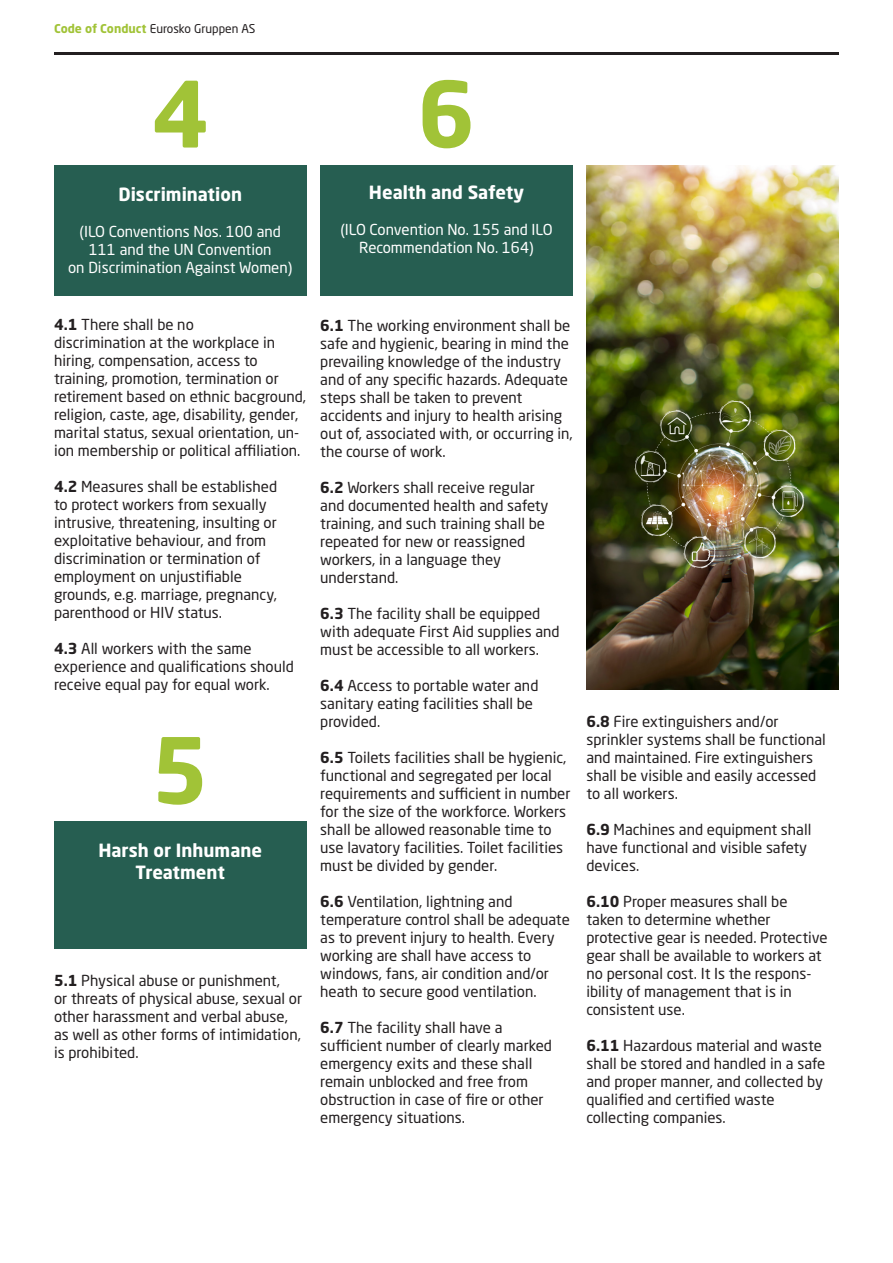
<style>
.page{position:relative;width:893px;height:1263px;background:#fff}
.page>*{position:absolute;margin:0;border:0;box-sizing:border-box;transform-origin:0 0}
.t1{font:700 90px "Neo Sans W1 G";color:#a1c337}
.t2{font:700 18px/21.6px "Neo Sans W1 G";color:#fff;text-align:center}
.t3{font:15px/18px "Neo Sans W1 G";color:#231f20}
.t4{font:15px/18px "Neo Sans W1 G";color:#fff;text-align:center}
.t5{font:12px "Neo Sans W1 G";color:#231f20}
.s1{font-weight:700;color:#a1c337}
.s2{font-weight:700}
</style>
<div class="page">
<div style="left:54px;top:821px;width:252px;height:128px;background:#265e51"></div>
<div style="left:54px;top:165px;width:252px;height:131px;background:#265e51"></div>
<div style="left:320px;top:165px;width:253px;height:131px;background:#265e51"></div>
<hr style="left:54px;top:52px;width:785px;height:3px;background:#231f20">
<img style="left:586px;top:165px;width:253px;height:525px">
<p class="t5" style="left:54px;top:21px;width:203px"><span class="s1">Code of Conduct</span> Eurosko Gruppen AS</p>
<h1 class="t1" style="left:151px;top:56px;width:60px">4</h1>
<p class="t2" style="left:118px;top:183px;width:125px">Discrimination</p>
<p class="t4" style="left:68px;top:222px;width:226px">(ILO Conventions Nos. 100 and<br>111 and the UN Convention<br>on Discrimination Against Women)</p>
<h1 class="t1" style="left:417px;top:56px;width:60px">6</h1>
<p class="t2" style="left:369px;top:181px;width:157px">Health and Safety</p>
<p class="t4" style="left:340px;top:220px;width:214px">(ILO Convention No. 155 and ILO<br>Recommendation No. 164)</p>
<p class="t3" style="left:54px;top:315px;width:254px"><span class="s2">4.1</span> There shall be no<br>discrimination at the workplace in hiring, compensation, access to training, promotion, termination or retirement based on ethnic bacground, religion, caste, age, disability, gender, marital status, sexual orientation, un&shy;ion membership or political affiliation.</p>
<p class="t3" style="left:54px;top:477px;width:225px"><span class="s2">4.2</span> Measures shall be established to protect workers from sexually intrusive, threatening, insulting or exploitative behaviour, and from discrimination or termination of employment on unjustifiable grounds, e.g. marriage, pregnancy, parenthood or HIV status.</p>
<p class="t3" style="left:54px;top:639px;width:241px"><span class="s2">4.3</span> All workers with the same experience and qualifications should receive equal pay for equal work.</p>
<h1 class="t1" style="left:151px;top:713px;width:60px">5</h1>
<p class="t2" style="left:98px;top:839px;width:165px">Harsh or Inhumane<br>Treatment</p>
<p class="t3" style="left:54px;top:971px;width:250px"><span class="s2">5.1</span> Physical abuse or punishment,<br>or threats of physical abuse, sexual or other harassment and verbal abuse, as well as other forms of intimidation, is prohibited.</p>
<p class="t3" style="left:320px;top:316px;width:254px"><span class="s2">6.1</span> The working environment shall be safe and hygienic, bearing in mind the prevailing knowledge of the industry and of any specific hazards. Adequate steps shall be taken to prevent accidents and injury to health arising out of, associated with, or occurring in, the course of work.</p>
<p class="t3" style="left:320px;top:478px;width:230px"><span class="s2">6.2</span> Workers shall receive regular and documented health and safety training, and such training shall be repeated for new or reassigned workers, in a language they understand.</p>
<p class="t3" style="left:320px;top:604px;width:241px"><span class="s2">6.3</span> The facility shall be equipped with adequate First Aid supplies and must be accessible to all workers.</p>
<p class="t3" style="left:320px;top:676px;width:220px"><span class="s2">6.4</span> Access to portable water and sanitary eating facilities shall be provided.</p>
<p class="t3" style="left:320px;top:748px;width:252px"><span class="s2">6.5</span> Toilets facilities shall be hygienic, functional and segregated per local requirements and sufficient in number for the size of the workforce. Workers shall be allowed reasonable time to use lavatory facilities. Toilet facilities must be divided by gender.</p>
<p class="t3" style="left:320px;top:892px;width:251px"><span class="s2">6.6</span> Ventilation, lightning and temperature control shall be adequate as to prevent injury to health. Every working are shall have access to windows, fans, air condition and/or heath to secure good ventilation.</p>
<p class="t3" style="left:320px;top:1018px;width:233px"><span class="s2">6.7</span> The facility shall have a sufficient number of clearly marked emergency exits and these shall remain unblocked and free from obstruction in case of fire or other emergency situations.</p>
<p class="t3" style="left:586px;top:712px;width:241px"><span class="s2">6.8</span> Fire extinguishers and/or sprinkler systems shall be functional and maintained. Fire extinguishers shall be visible and easily accessed to all workers.</p>
<p class="t3" style="left:586px;top:820px;width:226px"><span class="s2">6.9</span> Machines and equipment shall have functional and visible safety devices.</p>
<p class="t3" style="left:586px;top:892px;width:243px"><span class="s2">6.10</span> Proper measures shall be taken to determine whether protective gear is needed. Protective gear shall be available to workers at no personal cost. It Is the respons&shy;ibility of management that is in consistent use.</p>
<p class="t3" style="left:586px;top:1036px;width:240px"><span class="s2">6.11</span> Hazardous material and waste shall be stored and handled in a safe and proper manner, and collected by qualified and certified waste collecting companies.</p>
</div>
